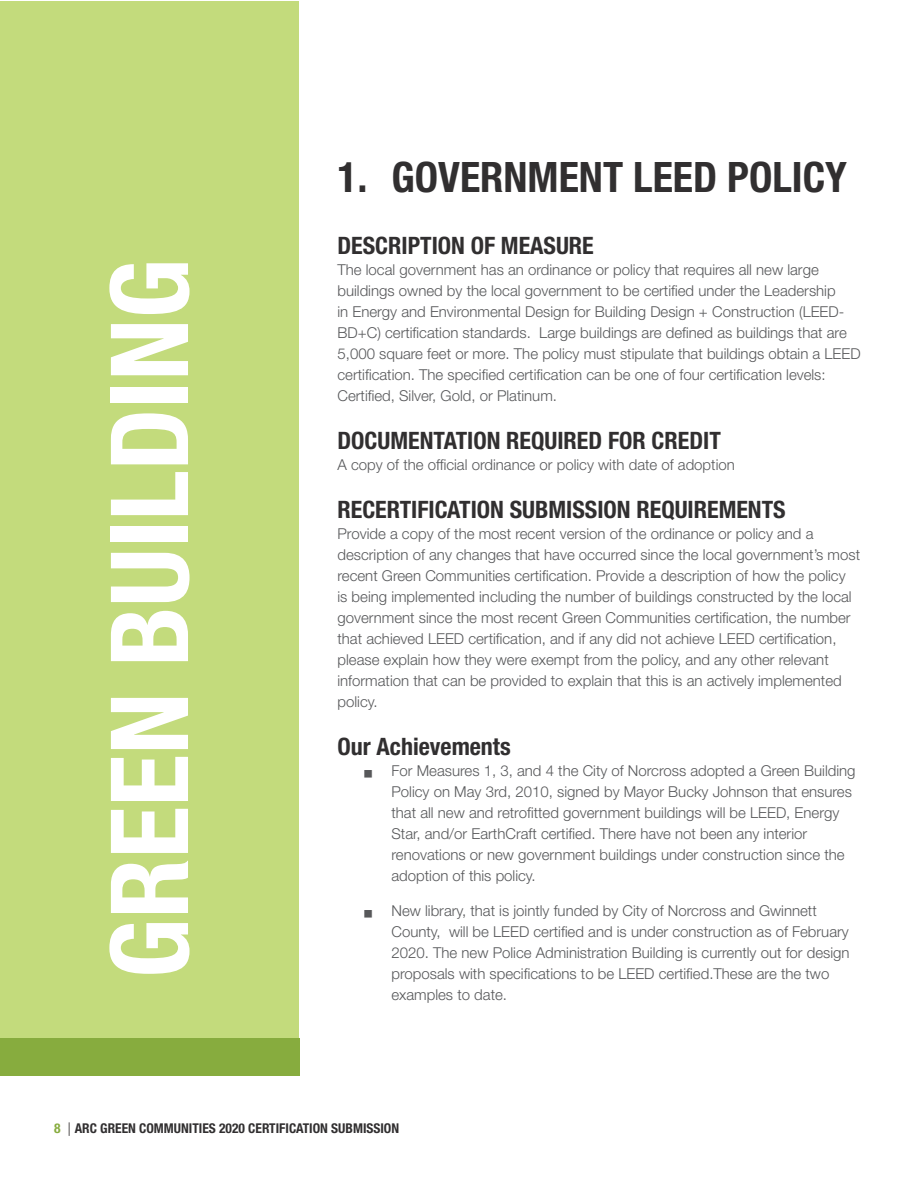
<style>
.page{position:relative;width:918px;height:1188px;background:#fff}
.page>*{position:absolute;margin:0;border:0;box-sizing:border-box;transform-origin:0 0}
.Sidebar_Header{font:700 condensed 108px "Helvetica Neue LT Std";color:#fff}
.t1{font:700 condensed 42px "Helvetica Neue LT Std";color:#312f30}
.Heading_3{font:700 condensed 24px "Helvetica Neue LT Std";color:#312f30}
.Body{font:300 15px/21px "Helvetica Neue LT Std";color:#57585a}
.t2{font:700 condensed 13.5px "Helvetica Neue LT Std";color:#312f30}
.s1{color:#87ac3e}
.s2{font-weight:300;font-stretch:normal;color:#231f20}
</style>
<div class="page">
<div style="left:0;top:1px;width:299px;height:1075px;background:#c3db7c"></div>
<div style="left:0;top:1038px;width:300px;height:38px;background:#87ac3e"></div>
<p class="Sidebar_Header" style="left:84px;top:978px;width:721px;rotate:-90deg">GREEN BUILDING</p>
<p class="t1" style="left:338px;top:152px;width:511px">1. GOVERNMENT LEED POLICY</p>
<p class="Heading_3" style="left:338px;top:231px;width:258px">DESCRIPTION OF MEASURE</p>
<p class="Body" style="left:338px;top:259px;width:525px">The local government has an ordinance or policy that requires all new large buildings owned by the local government to be certified under the Leadership<br>in Energy and Environmental Design for Building Design + Construction (LEED-BD+C) certification standards. Large buildings are defined as buildings that are 5,000 square feet or more. The policy must stipulate that buildings obtain a LEED certification. The specified certification can be one of four certification levels:<br>Certified, Silver, Gold, or Platinum.</p>
<p class="Heading_3" style="left:338px;top:426px;width:385px">DOCUMENTATION REQUIRED FOR CREDIT</p>
<p class="Body" style="left:338px;top:454px;width:399px">A copy of the official ordinance or policy with date of adoption</p>
<p class="Heading_3" style="left:338px;top:495px;width:450px">RECERTIFICATION SUBMISSION REQUIREMENTS</p>
<p class="Body" style="left:338px;top:523px;width:524px">Provide a copy of the most recent version of the ordinance or policy and a description of any changes that have occurred since the local government’s most recent Green Communities certification. Provide a description of how the policy<br>is being implemented including the number of buildings constructed by the local government since the most recent Green Communities certification, the number that achieved LEED certification, and if any did not achieve LEED certification, please explain how they were exempt from the policy, and any other relevant information that can be provided to explain that this is an actively implemented policy.</p>
<p class="Heading_3" style="left:338px;top:732px;width:175px">Our Achievements</p>
<p class="Body" style="left:392px;top:760px;width:466px">For Measures 1, 3, and 4 the City of Norcross adopted a Green Building Policy on May 3rd, 2010, signed by Mayor Bucky Johnson that ensures that all new and retrofitted government buildings will be LEED, Energy Star, and/or EarthCraft certified. There have not been any interior renovations or new government buildings under construction since the adoption of this policy.</p>
<p class="Body" style="left:392px;top:900px;width:460px">New library, that is jointly funded by City of Norcross and Gwinnett County, will be LEED certified and is under construction as of February 2020. The new Police Administration Building is currently out for design proposals with specifications to be LEED certified.These are the two</p>
<p class="Body" style="left:392px;top:984px;width:117px">examples to date.</p>
<p class="t2" style="left:54px;top:1120px;width:347px"><span class="s1">8</span> <span class="s2">|</span> ARC GREEN COMMUNITIES 2020 CERTIFICATION SUBMISSION</p>
</div>
